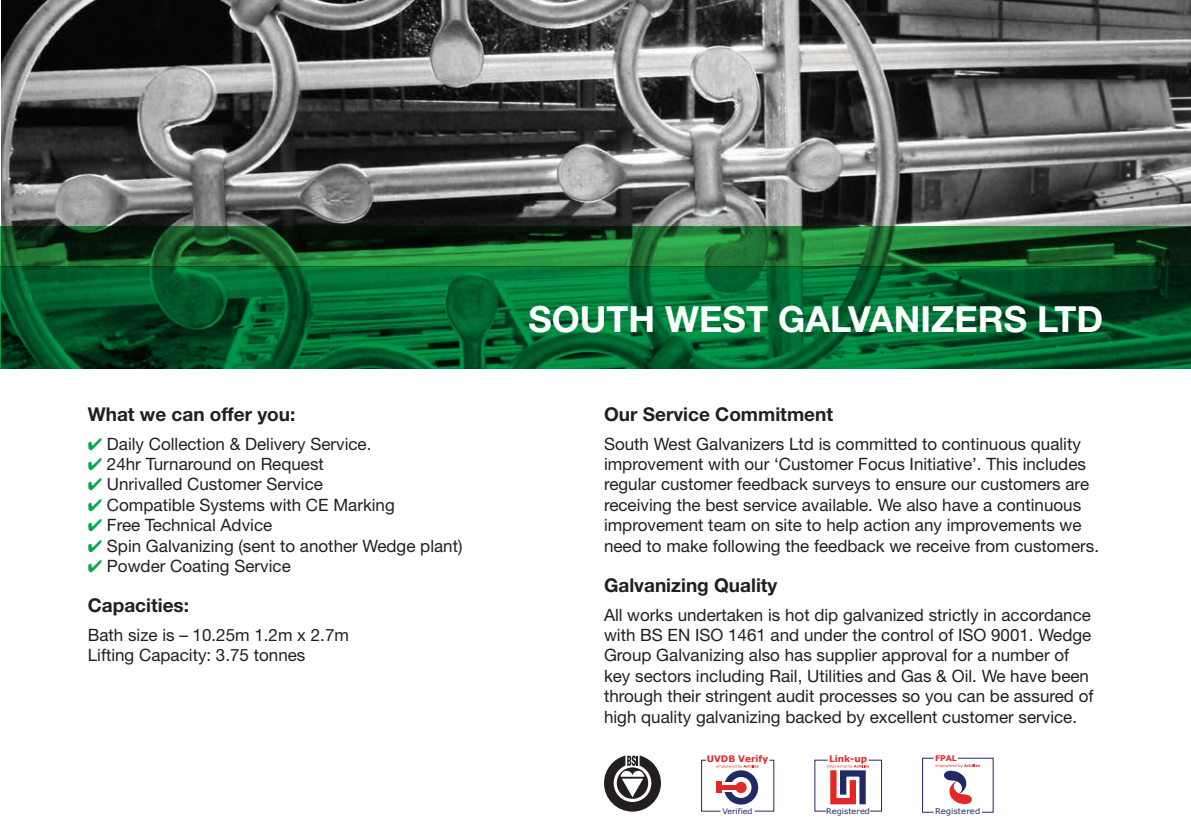
<style>
.page{position:relative;width:1191px;height:840px;background:#fff}
.page>*{position:absolute;margin:0;border:0;box-sizing:border-box;transform-origin:0 0}
.company_name{font:700 36px "Helvetica Neue";color:#fff}
.sub_heading{font:700 19px "Helvetica Neue";color:#231f20}
.body_copy{font:17px/20.4px "Helvetica Neue";color:#231f20}
.t1{font:700 9px "Verdana";color:#e42625}
.t2{font:8px "Verdana";color:#222a64;scale:1.06 1}
.t3{font:7.8px "Verdana";color:#222a64;scale:1.06 1}
.t4{font:700 7.8px "Verdana";color:#e42625}
.t5{font:7.6px "Verdana";color:#222a64;scale:1.06 1}
.s1{color:#00a94e}
</style>
<div class="page">
<img style="left:1px;top:0;width:1190px;height:226px">
<svg style="left:0;top:266px;width:1191px;height:102px;background:#01622f"></svg>
<svg style="left:0;top:226px;width:1191px;height:40px;background:#195b29"></svg>
<svg style="left:604px;top:755px;width:57px;height:56px"></svg>
<svg style="left:701px;top:759px;width:73px;height:52px"></svg>
<svg style="left:724px;top:769px;width:34px;height:35px"></svg>
<svg style="left:730px;top:776px;width:21px;height:21px"></svg>
<svg style="left:724px;top:782px;width:13px;height:9px"></svg>
<svg style="left:735px;top:781px;width:11px;height:11px"></svg>
<div style="left:718px;top:784px;width:24px;height:5px;background:#e42625"></div>
<div style="left:716px;top:781px;width:6px;height:11px;background:#e42625"></div>
<svg style="left:814px;top:759px;width:68px;height:52px"></svg>
<svg style="left:922px;top:757px;width:72px;height:55px"></svg>
<p class="sub_heading" style="left:88px;top:402px;width:209px">What we can offer you:</p>
<p class="body_copy" style="left:88px;top:433px;width:285px"><span class="s1">✔</span> Daily Collection &amp; Delivery Service.</p>
<p class="body_copy" style="left:88px;top:453px;width:238px"><span class="s1">✔</span> 24hr Turnaround on Request</p>
<p class="body_copy" style="left:88px;top:473px;width:237px"><span class="s1">✔</span> Unrivalled Customer Service</p>
<p class="body_copy" style="left:88px;top:494px;width:308px"><span class="s1">✔</span> Compatible Systems with CE Marking</p>
<p class="body_copy" style="left:88px;top:514px;width:186px"><span class="s1">✔</span> Free Technical Advice</p>
<p class="body_copy" style="left:88px;top:535px;width:376px"><span class="s1">✔</span> Spin Galvanizing (sent to another Wedge plant)</p>
<p class="body_copy" style="left:88px;top:555px;width:204px"><span class="s1">✔</span> Powder Coating Service</p>
<p class="sub_heading" style="left:88px;top:593px;width:103px">Capacities:</p>
<p class="body_copy" style="left:88px;top:624px;width:263px">Bath size is – 10.25m 1.2m x 2.7m<br>Lifting Capacity: 3.75 tonnes</p>
<p class="company_name" style="left:528px;top:296px;width:576px">SOUTH WEST GALVANIZERS LTD</p>
<p class="sub_heading" style="left:604px;top:402px;width:231px">Our Service Commitment</p>
<p class="body_copy" style="left:604px;top:433px;width:496px">South West Galvanizers Ltd is committed to continuous quality improvement with our ‘Customer Focus Initiative’. This includes regular customer feedback surveys to ensure our customers are receiving the best service available. We also have a continuous improvement team on site to help action any improvements we need to make following the feedback we receive from customers.</p>
<p class="sub_heading" style="left:604px;top:572px;width:175px">Galvanizing Quality</p>
<p class="body_copy" style="left:604px;top:603px;width:491px">All works undertaken is hot dip galvanized strictly in accordance with BS EN ISO 1461 and under the control of ISO 9001. Wedge Group Galvanizing also has supplier approval for a number of key sectors including Rail, Utilities and Gas &amp; Oil. We have been through their stringent audit processes so you can be assured of high quality galvanizing backed by excellent customer service.</p>
<p class="t1" style="left:706px;top:752px;width:63px">UVDB Verify</p>
<p class="t1" style="left:829px;top:752px;width:40px">Link-up</p>
<p class="t4" style="left:935px;top:752px;width:23px">FPAL</p>
<p class="t5" style="left:722px;top:805px;width:30px">Verified</p>
<p class="t3" style="left:826px;top:805px;width:43px">Registered</p>
<p class="t2" style="left:935px;top:805px;width:44px">Registered</p>
</div>
